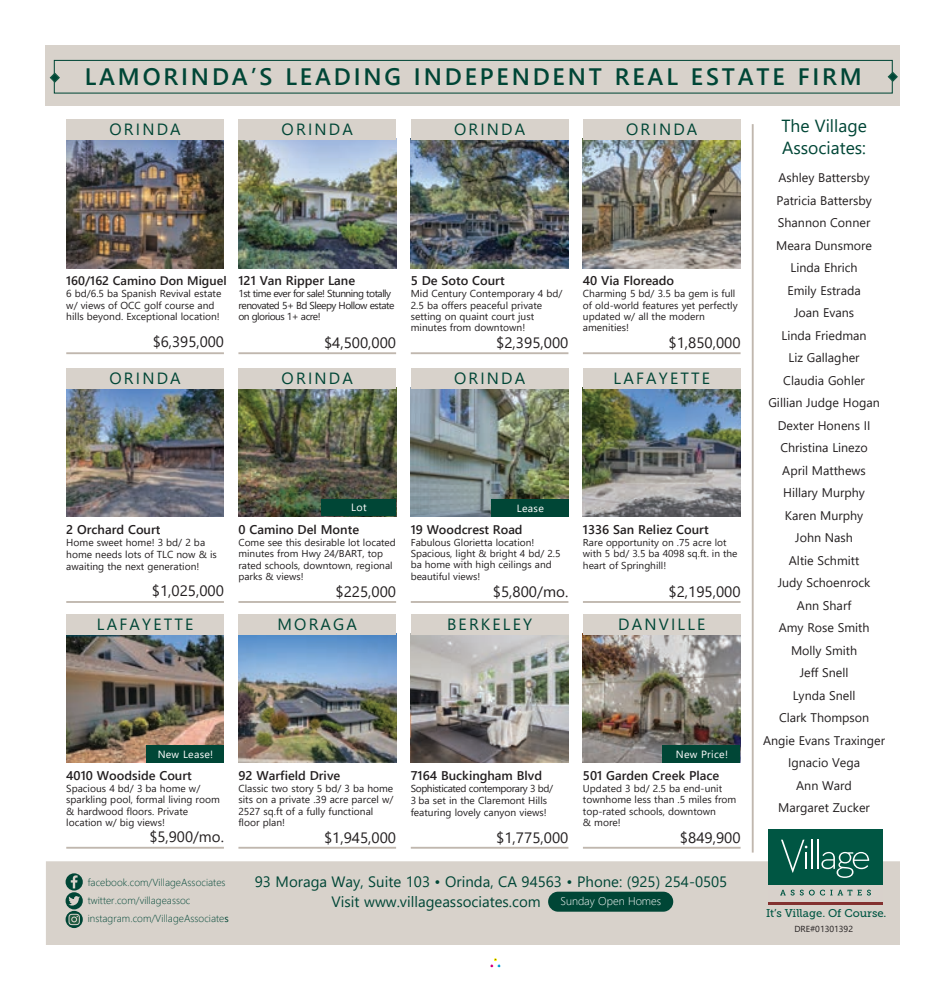
<style>
.page{position:relative;width:945px;height:990px;background:#fff}
.page>*{position:absolute;margin:0;border:0;box-sizing:border-box;transform-origin:0 0}
.t1{font:600 23.75px "Segoe UI";letter-spacing:.12em;color:#004636}
.t2{font:17.5px/22.5px "Segoe UI";color:#004636}
.t3{font:16.25px "Segoe UI";letter-spacing:.135em;color:#004636}
.t4{font:15px "Segoe UI";color:#231f20}
.t5{font:15px/20px "Segoe UI";color:#004636}
.t6{font:600 12.62px "Segoe UI";color:#231f20}
.t7{font:12.5px/22.5px "Segoe UI";color:#231f20;text-align:center}
.t8{font:600 12.5px "Segoe UI";color:#231f20}
.t9{font:600 12.25px "Segoe UI";color:#231f20}
.t10{font:11.25px "Museo Slab 500";color:#005643}
.t11{font:300 11.25px "Segoe UI";color:#fff}
.t12{font:10.5px "Segoe UI";color:#fff}
.t13{font:10.38px "Segoe UI";letter-spacing:.025em;color:#fff}
.t14{font:300 10.25px "Segoe UI";letter-spacing:.005em;color:#004636}
.t15{font:10.12px/11.4px "Segoe UI";color:#231f20}
.t16{font:10.12px/11.4px "Segoe UI";letter-spacing:-.05em;color:#231f20}
.t17{font:10px/11.2px "Segoe UI";color:#231f20}
.t18{font:8.75px "Segoe UI";color:#231f20}
.s1{font-weight:400}
</style>
<div class="page">
<div style="left:490px;top:958px;width:11px;height:10px;border:1px solid #fff"></div>
<img style="left:66px;top:635px;width:157px;height:128px">
<div style="left:45px;top:45px;width:855px;height:60px;background:#d8d2cb"></div>
<div style="left:54px;top:60px;width:839px;height:34px;border:1px solid #004636"></div>
<div style="left:46px;top:861px;width:854px;height:84px;background:#d8d2cb"></div>
<svg style="left:887px;top:71px;width:11px;height:12px"></svg>
<svg style="left:49px;top:72px;width:11px;height:12px"></svg>
<svg style="left:66px;top:873px;width:17px;height:55px"></svg>
<div style="left:768px;top:884px;width:115px;height:19px;background:#d8d1cb"></div>
<div style="left:768px;top:830px;width:115px;height:55px;background:#005643"></div>
<hr style="left:768px;top:902px;width:115px;height:3px;background:#833130">
<svg style="left:780px;top:890px;width:91px;height:6px"></svg>
<svg style="left:781px;top:840px;width:32px;height:33px"></svg>
<hr style="left:817px;top:840px;width:2px;height:29px;background:#fff">
<svg style="left:821px;top:852px;width:48px;height:26px"></svg>
<div style="left:548px;top:892px;width:125px;height:20px;background:#004636;border-radius:10px"></div>
<hr style="left:752px;top:124px;width:2px;height:729px;background:#c0b7ae">
<hr style="left:66px;top:352px;width:158px;height:2px;background:#c0b7ae">
<hr style="left:66px;top:601px;width:158px;height:2px;background:#c0b7ae">
<hr style="left:66px;top:847px;width:158px;height:2px;background:#c0b7ae">
<hr style="left:411px;top:352px;width:157px;height:2px;background:#c0b7ae">
<hr style="left:411px;top:601px;width:157px;height:2px;background:#c0b7ae">
<hr style="left:411px;top:847px;width:157px;height:2px;background:#c0b7ae">
<hr style="left:238px;top:352px;width:158px;height:2px;background:#c0b7ae">
<hr style="left:238px;top:601px;width:158px;height:2px;background:#c0b7ae">
<hr style="left:238px;top:847px;width:158px;height:2px;background:#c0b7ae">
<hr style="left:583px;top:352px;width:158px;height:2px;background:#c0b7ae">
<hr style="left:583px;top:601px;width:158px;height:2px;background:#c0b7ae">
<hr style="left:583px;top:847px;width:158px;height:2px;background:#c0b7ae">
<img style="left:66px;top:140px;width:158px;height:128px">
<img style="left:66px;top:389px;width:158px;height:128px">
<img style="left:238px;top:140px;width:158px;height:128px">
<img style="left:238px;top:389px;width:158px;height:128px">
<img style="left:238px;top:635px;width:158px;height:128px">
<img style="left:411px;top:140px;width:157px;height:128px">
<img style="left:411px;top:389px;width:157px;height:128px">
<img style="left:411px;top:635px;width:157px;height:128px">
<img style="left:583px;top:140px;width:158px;height:128px">
<img style="left:583px;top:389px;width:158px;height:128px">
<img style="left:583px;top:635px;width:158px;height:128px">
<div style="left:66px;top:120px;width:158px;height:20px;background:#d8d2cb"></div>
<div style="left:66px;top:368px;width:158px;height:21px;background:#d8d2cb"></div>
<div style="left:66px;top:614px;width:158px;height:21px;background:#d8d2cb"></div>
<div style="left:238px;top:120px;width:158px;height:20px;background:#d8d2cb"></div>
<div style="left:238px;top:368px;width:158px;height:21px;background:#d8d2cb"></div>
<div style="left:238px;top:614px;width:158px;height:21px;background:#d8d2cb"></div>
<div style="left:411px;top:120px;width:157px;height:20px;background:#d8d2cb"></div>
<div style="left:411px;top:368px;width:157px;height:21px;background:#d8d2cb"></div>
<div style="left:411px;top:614px;width:157px;height:21px;background:#d8d2cb"></div>
<div style="left:583px;top:120px;width:158px;height:20px;background:#d8d2cb"></div>
<div style="left:583px;top:368px;width:158px;height:21px;background:#d8d2cb"></div>
<div style="left:583px;top:614px;width:158px;height:21px;background:#d8d2cb"></div>
<div style="left:491px;top:500px;width:77px;height:17px;background:#004636"></div>
<div style="left:321px;top:500px;width:75px;height:16px;background:#004636"></div>
<div style="left:146px;top:745px;width:78px;height:18px;background:#004636"></div>
<div style="left:663px;top:745px;width:77px;height:18px;background:#004636"></div>
<h1 class="t1" style="left:85px;top:54px;width:779px">LAMORINDA’S LEADING INDEPENDENT REAL ESTATE FIRM</h1>
<h3 class="t3" style="left:109px;top:114px;width:73px">ORINDA</h3>
<h3 class="t3" style="left:282px;top:114px;width:73px">ORINDA</h3>
<h3 class="t3" style="left:454px;top:114px;width:73px">ORINDA</h3>
<h3 class="t3" style="left:626px;top:114px;width:73px">ORINDA</h3>
<p class="t9" style="left:66px;top:269px;width:162px">160/162 Camino Don Miguel</p>
<p class="t15" style="left:66px;top:287px;width:157px">6 bd/6.5 ba Spanish Revival estate w/ views of OCC golf course and hills beyond. Exceptional location!</p>
<p class="t6" style="left:238px;top:269px;width:118px">121 Van Ripper Lane</p>
<p class="t16" style="left:238px;top:287px;width:157px">1st time ever for sale! Stunning totally renovated 5+ Bd Sleepy Hollow estate on glorious 1+ acre!</p>
<p class="t6" style="left:411px;top:269px;width:95px">5 De Soto Court</p>
<p class="t15" style="left:411px;top:287px;width:153px">Mid Century Contemporary 4 bd/<br>2.5 ba offers peaceful private setting on quaint court just minutes from downtown!</p>
<p class="t6" style="left:583px;top:269px;width:93px">40 Via Floreado</p>
<p class="t15" style="left:583px;top:287px;width:156px">Charming 5 bd/ 3.5 ba gem is full of old-world features yet perfectly updated w/ all the modern amenities!</p>
<h3 class="t4" style="left:153px;top:328px;width:73px">$6,395,000</h3>
<h3 class="t4" style="left:324px;top:329px;width:74px">$4,500,000</h3>
<h3 class="t4" style="left:496px;top:329px;width:74px">$2,395,000</h3>
<h3 class="t4" style="left:668px;top:329px;width:74px">$1,850,000</h3>
<h3 class="t3" style="left:109px;top:363px;width:73px">ORINDA</h3>
<h3 class="t3" style="left:282px;top:363px;width:73px">ORINDA</h3>
<h3 class="t3" style="left:454px;top:363px;width:73px">ORINDA</h3>
<h3 class="t3" style="left:614px;top:363px;width:98px">LAFAYETTE</h3>
<p class="t12" style="left:351px;top:498px;width:17px">Lot</p>
<p class="t13" style="left:517px;top:498px;width:28px">Lease</p>
<p class="t6" style="left:66px;top:517px;width:96px">2 Orchard Court</p>
<p class="t15" style="left:66px;top:536px;width:152px;line-height:11.9px">Home sweet home! 3 bd/ 2 ba home needs lots of TLC now &amp; is awaiting the next generation!</p>
<p class="t6" style="left:238px;top:517px;width:122px">0 Camino Del Monte</p>
<p class="t17" style="left:238px;top:536px;width:159px">Come see this desirable lot located minutes from Hwy 24/BART, top rated schools, downtown, regional parks &amp; views!</p>
<p class="t8" style="left:411px;top:518px;width:113px">19 Woodcrest Road</p>
<p class="t17" style="left:411px;top:536px;width:151px">Fabulous Glorietta location!<br>Spacious, light &amp; bright 4 bd/ 2.5 ba home with high ceilings and beautiful views!</p>
<p class="t6" style="left:583px;top:517px;width:127px">1336 San Reliez Court</p>
<p class="t17" style="left:583px;top:536px;width:156px">Rare opportunity on .75 acre lot with 5 bd/ 3.5 ba 4098 sq.ft. in the heart of Springhill!</p>
<h3 class="t4" style="left:152px;top:576px;width:74px">$1,025,000</h3>
<h3 class="t4" style="left:335px;top:578px;width:62px">$225,000</h3>
<h3 class="t4" style="left:493px;top:578px;width:77px">$5,800/mo.</h3>
<h3 class="t4" style="left:668px;top:578px;width:74px">$2,195,000</h3>
<h3 class="t3" style="left:97px;top:609px;width:98px">LAFAYETTE</h3>
<h3 class="t3" style="left:277px;top:609px;width:81px">MORAGA</h3>
<h3 class="t3" style="left:447px;top:609px;width:87px">BERKELEY</h3>
<h3 class="t3" style="left:618px;top:609px;width:89px">DANVILLE</h3>
<p class="t13" style="left:158px;top:744px;width:57px">New Lease!</p>
<p class="t13" style="left:676px;top:744px;width:54px">New Price!</p>
<p class="t6" style="left:66px;top:763px;width:127px">4010 Woodside Court</p>
<p class="t15" style="left:66px;top:782px;width:155px">Spacious 4 bd/ 3 ba home w/ sparkling pool, formal living room &amp; hardwood floors. Private location w/ big views!</p>
<h3 class="t4" style="left:149px;top:822px;width:76px">$5,900/mo.</h3>
<p class="t6" style="left:238px;top:763px;width:103px">92 Warfield Drive</p>
<p class="t15" style="left:238px;top:782px;width:156px">Classic two story 5 bd/ 3 ba home sits on a private .39 acre parcel w/<br>2527 sq.ft of a fully functional floor plan!</p>
<h3 class="t4" style="left:324px;top:824px;width:74px">$1,945,000</h3>
<p class="t6" style="left:411px;top:763px;width:133px">7164 Buckingham Blvd</p>
<p class="t15" style="left:411px;top:781px;width:144px;line-height:11.9px">Sophisticated contemporary 3 bd/<br>3 ba set in the Claremont Hills featuring lovely canyon views!</p>
<h3 class="t4" style="left:496px;top:824px;width:74px">$1,775,000</h3>
<p class="t6" style="left:583px;top:763px;width:138px">501 Garden Creek Place</p>
<p class="t15" style="left:583px;top:782px;width:155px">Updated 3 bd/ 2.5 ba end-unit townhome less than .5 miles from top-rated schools, downtown<br>&amp; more!</p>
<h3 class="t4" style="left:680px;top:824px;width:62px">$849,900</h3>
<p class="t14" style="left:88px;top:872px;width:139px">facebook.com/VillageAssociates</p>
<p class="t14" style="left:88px;top:909px;width:143px">instagram.com/VillageAssociate<span class="s1">s</span></p>
<p class="t14" style="left:88px;top:890px;width:104px">twitter.com/villageassoc</p>
<h3 class="t5" style="left:332px;top:871px;width:397px;text-indent:-77px">93 Moraga Way, Suite 103 • Orinda, CA 94563 • Phone: (925) 254-0505<br>Visit www.villageassociates.com</h3>
<p class="t11" style="left:560px;top:890px;width:102px">Sunday Open Homes</p>
<h2 class="t2" style="left:781px;top:113px;width:87px">The Village<br>Associates:</h2>
<p class="t7" style="left:763px;top:166px;width:123px">Ashley Battersby<br>Patricia Battersby<br>Shannon Conner<br>Meara Dunsmore<br>Linda Ehrich<br>Emily Estrada<br>Joan Evans<br>Linda Friedman<br>Liz Gallagher<br>Claudia Gohler<br>Gillian Judge Hogan<br>Dexter Honens II<br>Christina Linezo<br>April Matthews<br>Hillary Murphy<br>Karen Murphy<br>John Nash<br>Altie Schmitt<br>Judy Schoenrock<br>Ann Sharf<br>Amy Rose Smith<br>Molly Smith<br>Jeff Snell<br>Lynda Snell<br>Clark Thompson<br>Angie Evans Traxinger<br>Ignacio Vega<br>Ann Ward<br>Margaret Zucker</p>
<p class="t10" style="left:766px;top:907px;width:122px">It’s Village. Of Course.</p>
<p class="t18" style="left:794px;top:920px;width:60px">DRE#01301392</p>
</div>
